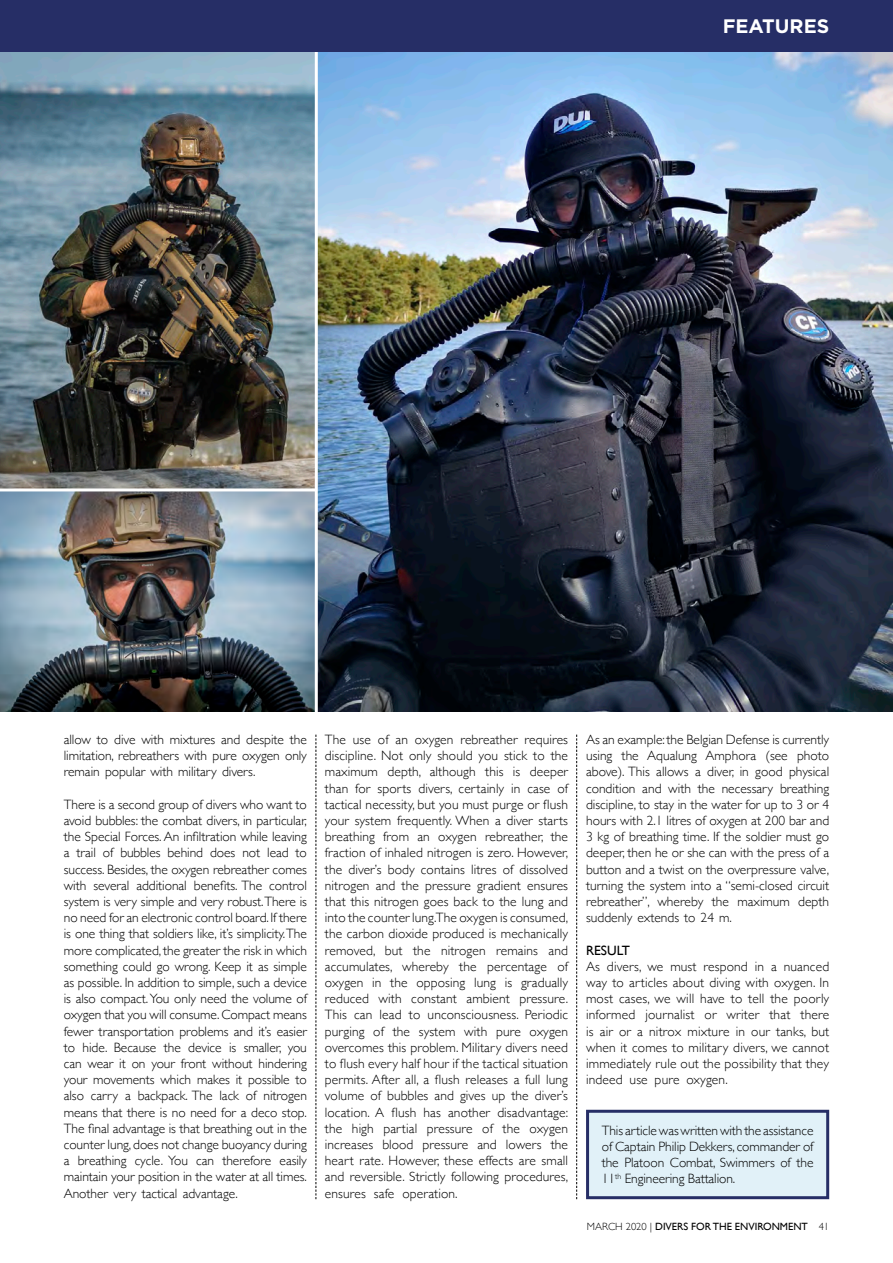
<style>
.page{position:relative;width:893px;height:1263px;background:#fff}
.page>*{position:absolute;margin:0;border:0;box-sizing:border-box;transform-origin:0 0}
.t1{font:700 19.5px "Gotham";color:#fff}
.t2{font:300 13.5px/16.2px "Gill Sans";letter-spacing:-.005em;color:#000;text-align:justify}
.t3{font:13.5px "Gill Sans";color:#000}
.t4{font:10.5px "Gill Sans";color:#000}
.s1{font-weight:300}
</style>
<div class="page">
<div style="left:588px;top:1111px;width:240px;height:87px;background:#e1f1f8"></div>
<div style="left:586px;top:1110px;width:243px;height:89px;border:3px solid #262e66"></div>
<svg style="left:316px;top:735px;width:1px;height:464px"></svg>
<svg style="left:576px;top:735px;width:1px;height:464px"></svg>
<img style="left:0;top:51px;width:893px;height:660px">
<hr style="left:315px;top:43px;width:3px;height:676px;background:#fff">
<hr style="left:0;top:488px;width:316px;height:3px;background:#fff">
<div style="left:0;top:0;width:893px;height:51px;background:#262e66"></div>
<p class="t1" style="left:723px;top:14px;width:108px">FEATURES</p>
<p class="t2" style="left:64px;top:731px;width:245px">allow to dive with mixtures and despite the limitation, rebreathers with pure oxygen only remain popular with military divers.</p>
<p class="t2" style="left:64px;top:796px;width:245px">There is a second group of divers who want to avoid bubbles: the combat divers, in particular, the Special Forces. An infiltration while leaving a trail of bubbles behind does not lead to success. Besides, the oxygen rebreather comes with several additional benefits. The control system is very simple and very robust.There is no need for an electronic control board. If there is one thing that soldiers like, it’s simplicity. The more complicated, the greater the risk in which something could go wrong. Keep it as simple as possible. In addition to simple, such a device is also compact. You only need the volume of oxygen that you will consume. Compact means fewer transportation problems and it’s easier to hide. Because the device is smaller, you can wear it on your front without hindering your movements which makes it possible to also carry a backpack. The lack of nitrogen means that there is no need for a deco stop.<br>The final advantage is that breathing out in the counter lung, does not change buoyancy during a breathing cycle. You can therefore easily maintain your position in the water at all times.<br>Another very tactical advantage.</p>
<p class="t2" style="left:325px;top:731px;width:245px">The use of an oxygen rebreather requires discipline. Not only should you stick to the maximum depth, although this is deeper than for sports divers, certainly in case of tactical necessity, but you must purge or flush your system frequently. When a diver starts breathing from an oxygen rebreather, the fraction of inhaled nitrogen is zero. However, the diver’s body contains litres of dissolved nitrogen and the pressure gradient ensures that this nitrogen goes back to the lung and into the counter lung.The oxygen is consumed, the carbon dioxide produced is mechanically removed, but the nitrogen remains and accumulates, whereby the percentage of oxygen in the opposing lung is gradually reduced with constant ambient pressure.<br>This can lead to unconsciousness. Periodic purging of the system with pure oxygen overcomes this problem. Military divers need to flush every half hour if the tactical situation permits. After all, a flush releases a full lung volume of bubbles and gives up the diver’s location. A flush has another disadvantage: the high partial pressure of the oxygen increases blood pressure and lowers the heart rate. However, these effects are small and reversible. Strictly following procedures, ensures safe operation.</p>
<p class="t2" style="left:586px;top:731px;width:245px">As an example: the Belgian Defense is currently using the Aqualung Amphora (see photo above). This allows a diver, in good physical condition and with the necessary breathing discipline, to stay in the water for up to 3 or 4 hours with 2.1 litres of oxygen at 200 bar and 3 kg of breathing time. If the soldier must go deeper, then he or she can with the press of a button and a twist on the overpressure valve, turning the system into a “semi-closed circuit rebreather”, whereby the maximum depth suddenly extends to 24 m.</p>
<p class="t3" style="left:586px;top:942px;width:46px">RESULT</p>
<p class="t2" style="left:586px;top:958px;width:245px">As divers, we must respond in a nuanced way to articles about diving with oxygen. In most cases, we will have to tell the poorly informed journalist or writer that there is air or a nitrox mixture in our tanks, but when it comes to military divers, we cannot immediately rule out the possibility that they indeed use pure oxygen.</p>
<p class="t2" style="left:602px;top:1122px;width:213px">This article was written with the assistance of Captain Philip Dekkers, commander of the Platoon Combat, Swimmers of the 11<sup>th</sup> Engineering Battalion.</p>
<p class="t4" style="left:587px;top:1220px;width:244px"><span class="s1">MARCH 2020 |</span> DIVERS FOR THE ENVIRONMENT <span class="s1">41</span></p>
</div>
